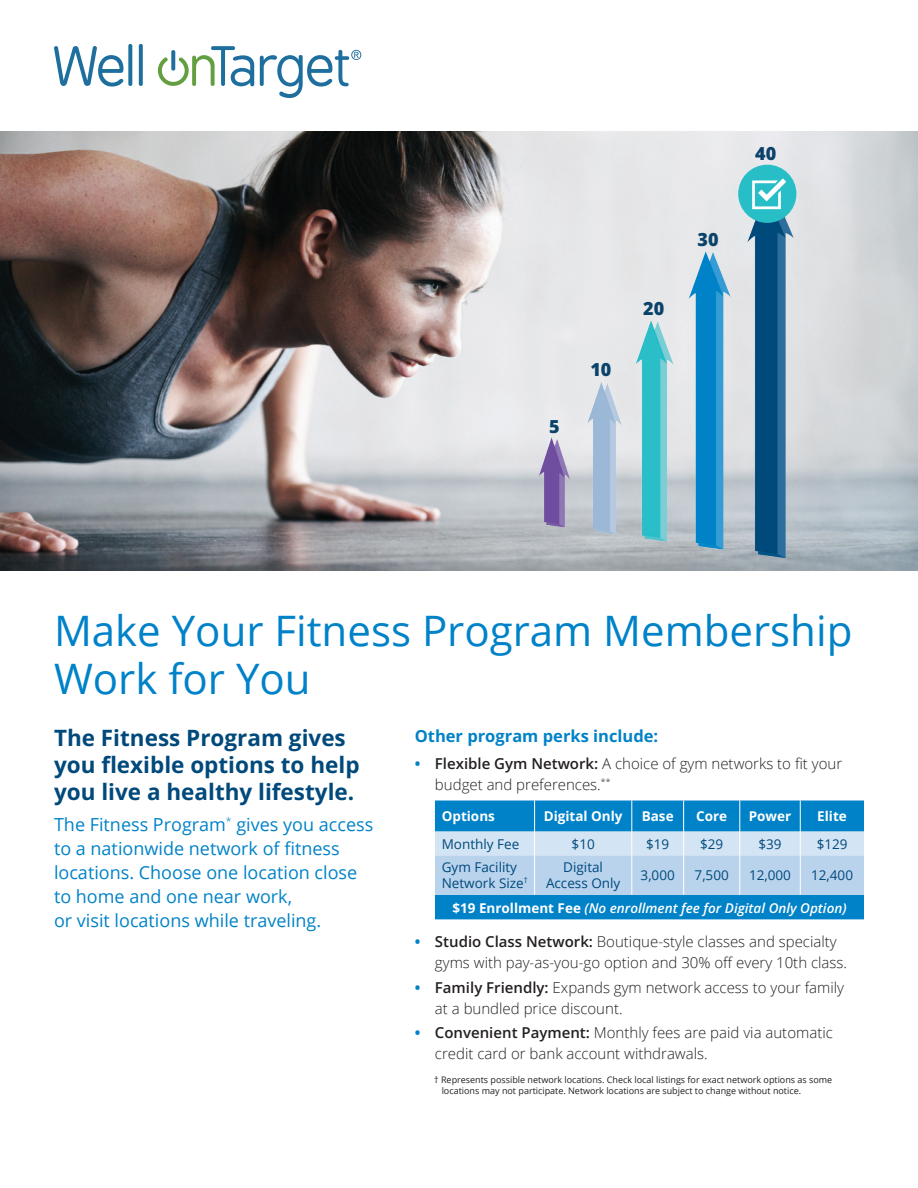
<style>
.page{position:relative;width:918px;height:1188px;background:#fff}
.page>*{position:absolute;margin:0;border:0;box-sizing:border-box;transform-origin:0 0}
.t1{font:42px/48px "Open Sans";color:#0082c8}
.subtitle{font:700 22.5px/27px "Open Sans";color:#00497b}
.intro{font:18px/24px "Open Sans";color:#0082c8}
.table_heading{font:800 18px "Open Sans";color:#0a426a}
.heading{font:700 16.5px "Open Sans";color:#0082c8}
.t2{font:300 15px/21px "Open Sans";color:#231f20}
.table_body_center{font:13.5px/16.2px "Open Sans";color:#00497b;text-align:center}
.table_heading_center{font:italic 600 13.5px "Open Sans";color:#fff}
.table_body{font:13.5px/16.2px "Open Sans";color:#00497b}
.table_heading-2{font:700 13.5px "Open Sans";color:#fff}
.table_heading_center-2{font:700 13.5px "Open Sans";color:#fff}
.taglines{font:9px/10.8px "Open Sans";color:#231f20}
.s1{font-weight:700;color:#0082c8}
.s2{font-weight:600}
.s3{font-weight:700;font-style:normal}
</style>
<div class="page">
<img style="left:0;top:132px;width:918px;height:438px">
<img style="left:519px;top:168px;width:351px;height:402px">
<div style="left:738px;top:165px;width:58px;height:58px;background:#28bec7;border-radius:50%"></div>
<svg style="left:752px;top:178px;width:34px;height:31px"></svg>
<div style="left:435px;top:895px;width:429px;height:24px;background:#0082c8"></div>
<svg style="left:435px;top:801px;width:429px;height:94px;background:#85bee3"></svg>
<svg style="left:54px;top:46px;width:69px;height:41px"></svg>
<svg style="left:128px;top:44px;width:4px;height:42px"></svg>
<svg style="left:139px;top:44px;width:4px;height:42px"></svg>
<svg style="left:158px;top:46px;width:96px;height:40px"></svg>
<svg style="left:260px;top:50px;width:101px;height:48px"></svg>
<p class="table_heading" style="left:549px;top:412px;width:12px">5</p>
<p class="table_heading" style="left:590px;top:356px;width:23px">10</p>
<p class="table_heading" style="left:643px;top:295px;width:23px">20</p>
<p class="table_heading" style="left:698px;top:226px;width:23px">30</p>
<p class="table_heading" style="left:755px;top:139px;width:23px">40</p>
<p class="t1" style="left:54px;top:606px;width:800px">Make Your Fitness Program Membership<br>Work for You</p>
<p class="subtitle" style="left:54px;top:724px;width:307px">The Fitness Program gives you flexible options to help you live a healthy lifestyle.</p>
<p class="intro" style="left:54px;top:812px;width:321px">The Fitness Program<sup>*</sup> gives you access to a nationwide network of fitness locations. Choose one location close to home and one near work,<br>or visit locations while traveling.</p>
<p class="heading" style="left:415px;top:724px;width:245px">Other program perks include:</p>
<p class="t2" style="left:435px;top:753px;width:409px;text-indent:-20px"><span class="s1">•</span> <span class="s2">Flexible Gym Network:</span> A choice of gym networks to fit your budget and preferences.<sup>**</sup></p>
<p class="table_heading-2" style="left:442px;top:807px;width:55px">Options</p>
<p class="table_heading-2" style="left:544px;top:807px;width:80px">Digital Only</p>
<p class="table_heading_center-2" style="left:642px;top:807px;width:33px">Base</p>
<p class="table_heading_center-2" style="left:696px;top:807px;width:33px">Core</p>
<p class="table_heading_center-2" style="left:749px;top:807px;width:44px">Power</p>
<p class="table_heading_center-2" style="left:817px;top:807px;width:31px">Elite</p>
<p class="table_body" style="left:442px;top:835px;width:79px">Monthly Fee</p>
<p class="table_body_center" style="left:572px;top:835px;width:25px">$10</p>
<p class="table_body_center" style="left:646px;top:835px;width:25px">$19</p>
<p class="table_body_center" style="left:700px;top:835px;width:25px">$29</p>
<p class="table_body_center" style="left:758px;top:835px;width:25px">$39</p>
<p class="table_body_center" style="left:817px;top:835px;width:32px">$129</p>
<p class="table_body" style="left:442px;top:858px;width:87px">Gym Facility<br>Network Size<sup>†</sup></p>
<p class="table_body_center" style="left:546px;top:858px;width:76px">Digital<br>Access Only</p>
<p class="table_body_center" style="left:641px;top:867px;width:36px">3,000</p>
<p class="table_body_center" style="left:695px;top:867px;width:36px">7,500</p>
<p class="table_body_center" style="left:749px;top:867px;width:43px">12,000</p>
<p class="table_body_center" style="left:811px;top:867px;width:43px">12,400</p>
<p class="table_heading_center" style="left:452px;top:898px;width:396px"><span class="s3">$19 Enrollment Fee</span> (No enrollment fee for Digital Only Option)</p>
<p class="t2" style="left:435px;top:931px;width:414px;text-indent:-20px"><span class="s1">•</span> <span class="s2">Studio Class Network:</span> Boutique-style classes and specialty gyms with pay-as-you-go option and 30% off every 10th class.</p>
<p class="t2" style="left:435px;top:976px;width:411px;text-indent:-20px"><span class="s1">•</span> <span class="s2">Family Friendly:</span> Expands gym network access to your family at a bundled price discount.</p>
<p class="t2" style="left:435px;top:1022px;width:399px;text-indent:-20px"><span class="s1">•</span> <span class="s2">Convenient Payment:</span> Monthly fees are paid via automatic credit card or bank account withdrawals.</p>
<p class="taglines" style="left:442px;top:1074px;width:392px;text-indent:-8px">† Represents possible network locations. Check local listings for exact network options as some locations may not participate. Network locations are subject to change without notice.</p>
</div>
